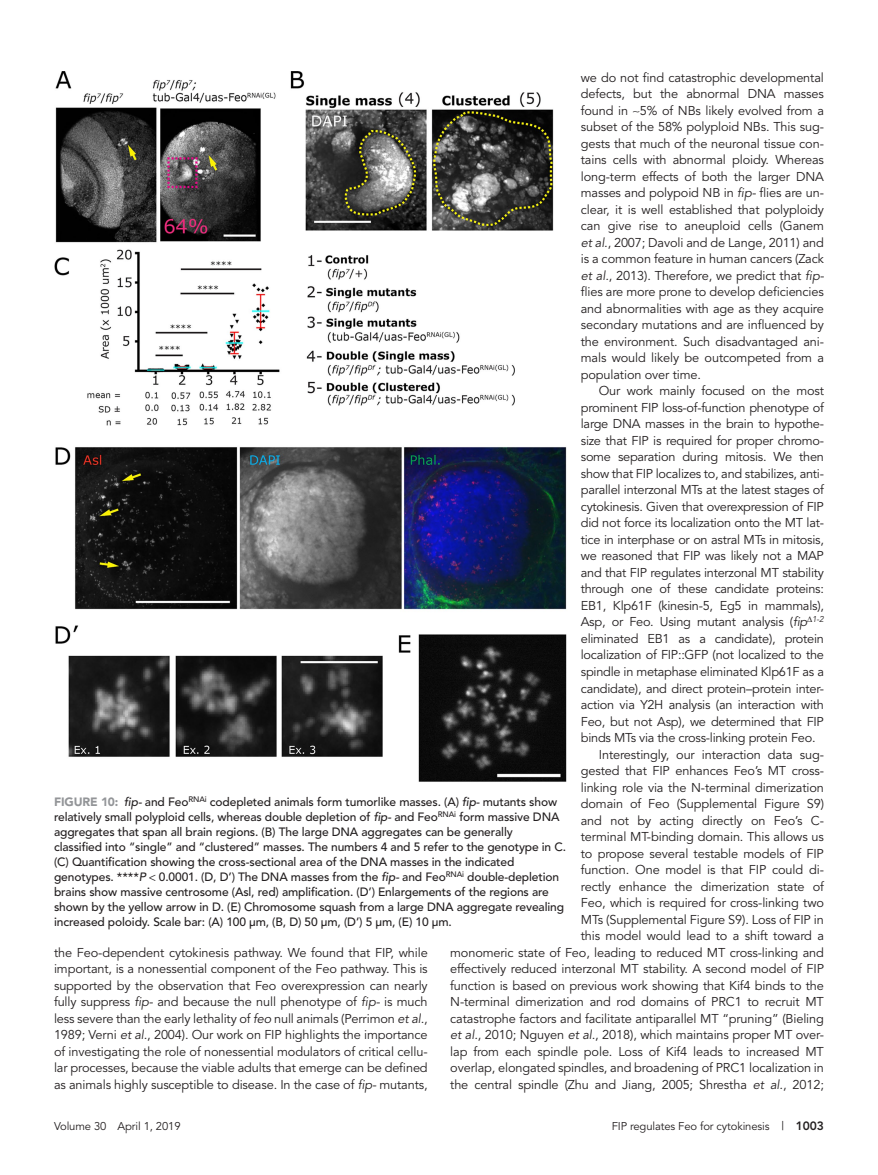
<style>
.page{position:relative;width:878px;height:1175px;background:#fff}
.page>*{position:absolute;margin:0;border:0;box-sizing:border-box;transform-origin:0 0}
.Para{font:12.75px/16.5px "Avenir";letter-spacing:-.01em;color:#231f20;text-align:justify}
.FigCaption{font:500 12px/15px "Avenir";letter-spacing:-.01em;color:#231f20}
.t1{font:11.25px "Avenir";letter-spacing:-.01em;color:#231f20}
.s1{font-style:italic}
.s2{font-weight:900;color:#939598}
.s3{font-size:12px}
.s4{font-weight:800;font-size:12px}
</style>
<div class="page">
<img style="left:54px;top:71px;width:513px;height:711px">
<p class="Para" style="left:580px;top:69px;width:245px">we do not find catastrophic developmental defects, but the abnormal DNA masses found in ∼5% of NBs likely evolved from a subset of the 58% polyploid NBs. This sug&shy;gests that much of the neuronal tissue con&shy;tains cells with abnormal ploidy. Whereas long-term effects of both the larger DNA masses and polypoid NB in <span class="s1">fip-</span> flies are un&shy;clear, it is well established that polyploidy can give rise to aneuploid cells (Ganem <span class="s1">et al.</span>, 2007; Davoli and de Lange, 2011) and is a common feature in human cancers (Zack <span class="s1">et al.</span>, 2013). Therefore, we predict that <span class="s1">fip&shy;</span>flies are more prone to develop deficiencies and abnormalities with age as they acquire secondary mutations and are influenced by the environment. Such disadvantaged ani&shy;mals would likely be outcompeted from a population over time.</p>
<p class="Para" style="left:580px;top:383px;width:245px;text-indent:18px">Our work mainly focused on the most prominent FIP loss-of-function phenotype of large DNA masses in the brain to hypothe&shy;size that FIP is required for proper chromo&shy;some separation during mitosis. We then show that FIP localizes to, and stabilizes, anti&shy;parallel interzonal MTs at the latest stages of cytokinesis. Given that overexpression of FIP did not force its localization onto the MT lat&shy;tice in interphase or on astral MTs in mitosis, we reasoned that FIP was likely not a MAP and that FIP regulates interzonal MT stability through one of these candidate proteins:<br>EB1, Klp61F (kinesin-5, Eg5 in mammals), Asp, or Feo. Using mutant analysis (<span class="s1">fip</span>∆<sup>1-2 </sup>eliminated EB1 as a candidate), protein localization of FIP::GFP (not localized to the spindle in metaphase eliminated Klp61F as a candidate), and direct protein–protein inter&shy;action via Y2H analysis (an interaction with Feo, but not Asp), we determined that FIP binds MTs via the cross-linking protein Feo.</p>
<p class="Para" style="left:450px;top:746px;width:375px;text-align:right">Interestingly, our interaction data sug-<br>gested that FIP enhances Feo’s MT cross-<br>linking role via the N-terminal dimerization<br>domain of Feo (Supplemental Figure S9)<br>and not by acting directly on Feo’s C-<br>terminal MT-binding domain. This allows us<br>to propose several testable models of FIP<br>function. One model is that FIP could di-<br>rectly enhance the dimerization state of<br>Feo, which is required for cross-linking two<br>MTs (Supplemental Figure S9). Loss of FIP in<br>this model would lead to a shift toward a<br>monomeric state of Feo, leading to reduced MT cross-linking and effectively reduced interzonal MT stability. A second model of FIP function is based on previous work showing that Kif4 binds to the N-terminal dimerization and rod domains of PRC1 to recruit MT catastrophe factors and facilitate antiparallel MT “pruning” (Bieling <span class="s1">et al.</span>, 2010; Nguyen <span class="s1">et al.</span>, 2018), which maintains proper MT over&shy;lap from each spindle pole. Loss of Kif4 leads to increased MT overlap, elongated spindles, and broadening of PRC1 localization in the central spindle (Zhu and Jiang, 2005; Shrestha <span class="s1">et al.</span>, 2012;</p>
<p class="FigCaption" style="left:54px;top:795px;width:513px"><span class="s2">FIGURE 10:</span> <span class="s1">fip-</span> and Feo<sup>RNAi</sup> codepleted animals form tumorlike masses. (A) <span class="s1">fip-</span> mutants show relatively small polyploid cells, whereas double depletion of <span class="s1">fip-</span> and Feo<sup>RNAi</sup> form massive DNA aggregates that span all brain regions. (B) The large DNA aggregates can be generally<br>classified into “single” and “clustered” masses. The numbers 4 and 5 refer to the genotype in C. (C) Quantification showing the cross-sectional area of the DNA masses in the indicated genotypes. ****<span class="s1">P</span> 0.0001. (D, D’) The DNA masses from the <span class="s1">fip-</span> and Feo<sup>RNAi</sup> double-depletion brains show massive centrosome (Asl, red) amplification. (D’) Enlargements of the regions are shown by the yellow arrow in D. (E) Chromosome squash from a large DNA aggregate revealing increased poloidy. Scale bar: (A) 100 µm, (B, D) 50 µm, (D’) 5 µm, (E) 10 µm.</p>
<p class="Para" style="left:54px;top:944px;width:375px">the Feo-dependent cytokinesis pathway. We found that FIP, while important, is a nonessential component of the Feo pathway. This is supported by the observation that Feo overexpression can nearly fully suppress <span class="s1">fip-</span> and because the null phenotype of <span class="s1">fip-</span> is much less severe than the early lethality of <span class="s1">feo</span> null animals (Perrimon <span class="s1">et al.</span>, 1989; Verni <span class="s1">et al.</span>, 2004). Our work on FIP highlights the importance of investigating the role of nonessential modulators of critical cellu&shy;lar processes, because the viable adults that emerge can be defined as animals highly susceptible to disease. In the case of <span class="s1">fip-</span> mutants,</p>
<p class="t1" style="left:54px;top:1119px;width:128px">Volume 30 April 1, 2019</p>
<p class="t1" style="left:611px;top:1119px;width:214px">FIP regulates Feo for cytokinesis <span class="s3">|</span> <span class="s4">1003</span></p>
</div>
